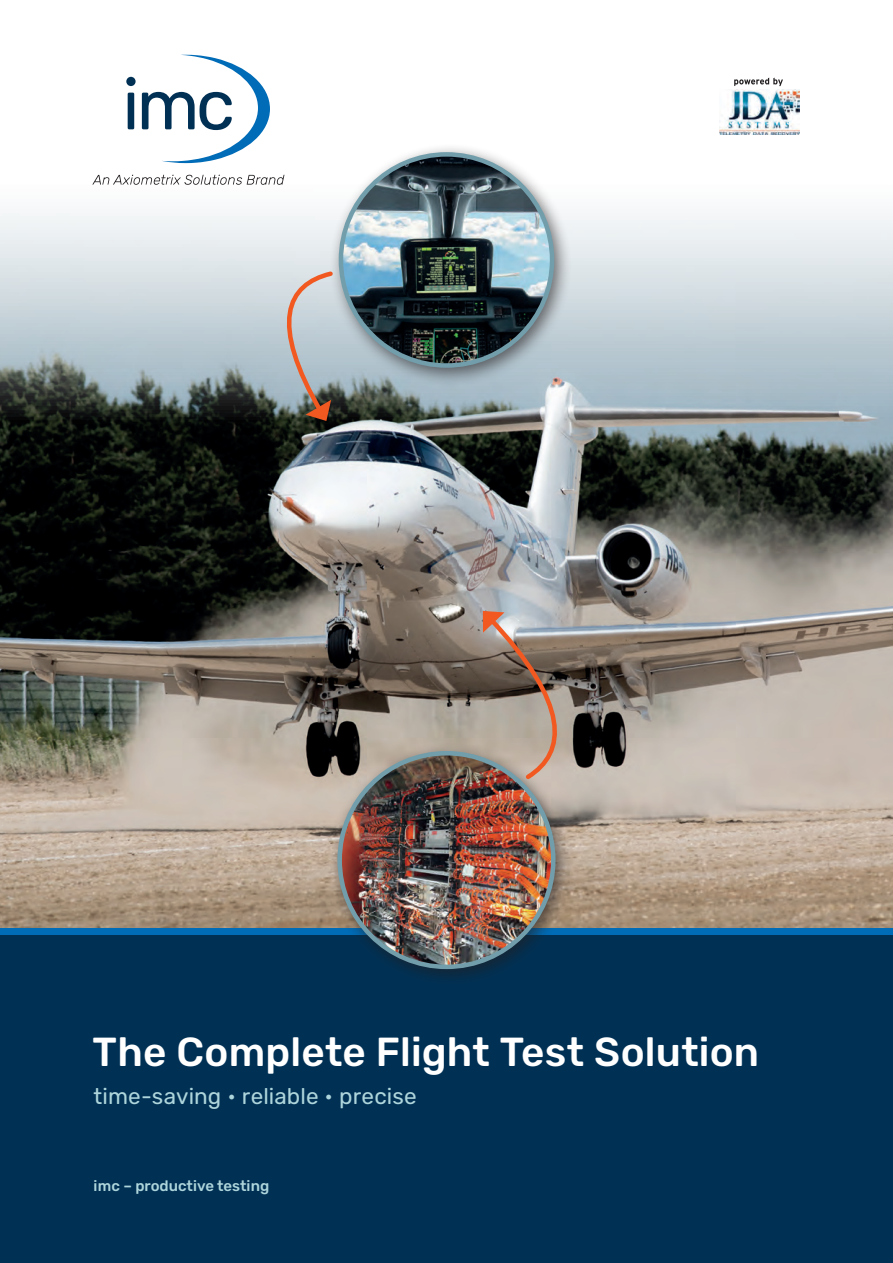
<style>
.page{position:relative;width:893px;height:1263px;background:#fff}
.page>*{position:absolute;margin:0;border:0;box-sizing:border-box;transform-origin:0 0}
.t1{font:500 40.5px "Rubik";letter-spacing:.005em;color:#fff}
.t2{font:22.5px "Rubik";letter-spacing:.005em;color:#aed5db}
.t3{font:500 15px "Rubik";color:#aed5db}
</style>
<div class="page">
<img style="left:0;top:213px;width:893px;height:715px">
<div style="left:0;top:933px;width:893px;height:330px;background:#003155"></div>
<div style="left:0;top:928px;width:893px;height:6px;background:#006cb7"></div>
<div style="left:328px;top:742px;width:246px;height:246px;background:#231f20;opacity:.62"></div>
<img style="left:340px;top:753px;width:213px;height:214px;border-radius:107px">
<img style="left:720px;top:90px;width:80px;height:45px">
<svg style="left:734px;top:78px;width:49px;height:8px"></svg>
<svg style="left:269px;top:268px;width:67px;height:153px;background:#b2afae"></svg>
<svg style="left:483px;top:611px;width:88px;height:172px;background:#a18e81"></svg>
<div style="left:329px;top:143px;width:244px;height:244px;background:#231f20;opacity:.62"></div>
<img style="left:341px;top:154px;width:211px;height:211px;border-radius:106px">
<svg style="left:128px;top:93px;width:6px;height:36px"></svg>
<svg style="left:142px;top:55px;width:128px;height:108px"></svg>
<div style="left:126px;top:77px;width:10px;height:9px;background:#003155;border-radius:50%"></div>
<svg style="left:92px;top:175px;width:192px;height:10px"></svg>
<p class="t1" style="left:92px;top:1028px;width:668px">The Complete Flight Test Solution</p>
<p class="t2" style="left:94px;top:1084px;width:325px">time-saving • reliable • precise</p>
<p class="t3" style="left:94px;top:1177px;width:177px">imc – productive testing</p>
</div>
